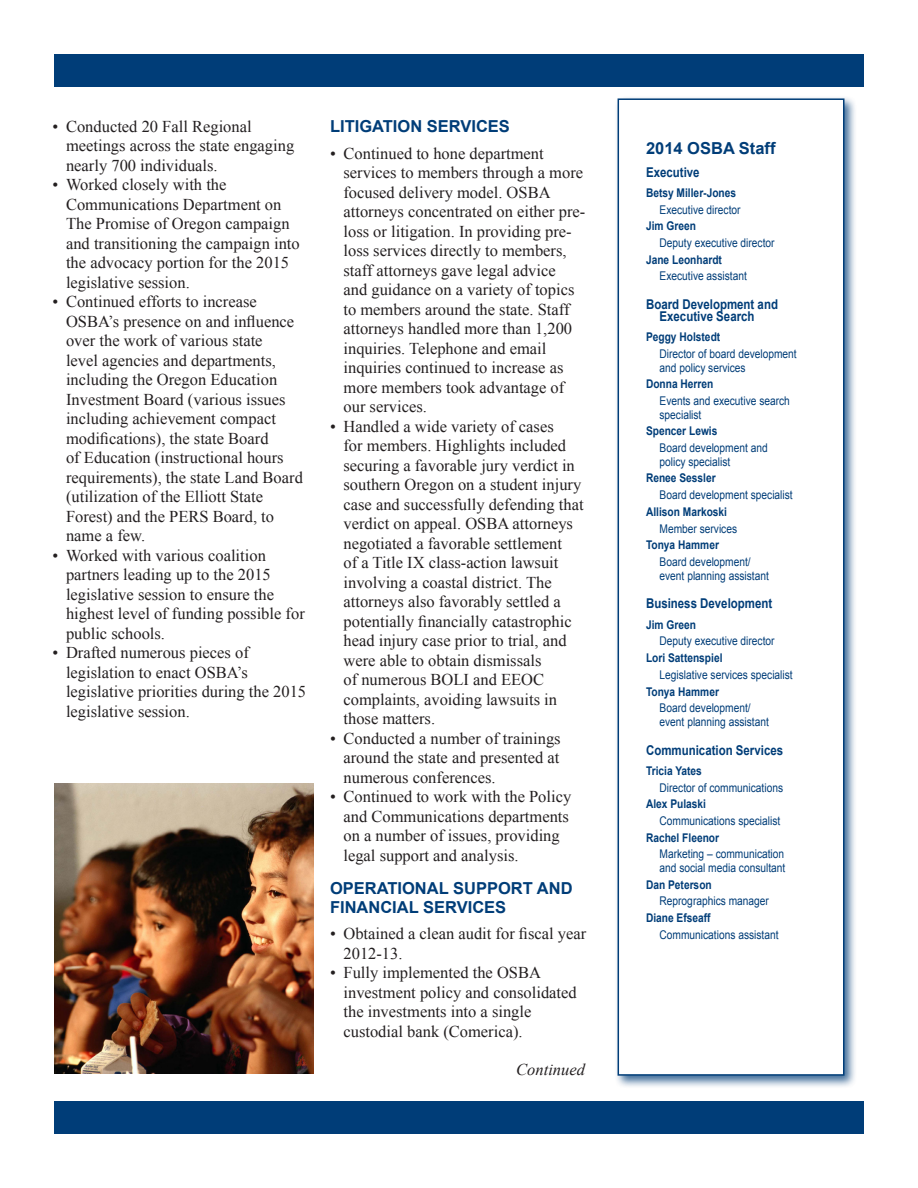
<style>
.page{position:relative;width:918px;height:1188px;background:#fff}
.page>*{position:absolute;margin:0;border:0;box-sizing:border-box;transform-origin:0 0}
.t1{font:16.5px/19.5px "Times New Roman";color:#231f20}
.Heading_1{font:700 16.5px/19.5px "Arial";color:#003d78}
.Body_no_indent{font:italic 16.5px "Times New Roman";color:#231f20}
.Director_list_headin{font:700 13.5px/12px "Arial";color:#003d78;scale:.85 1}
.Director_list{font:12px/13.5px "Arial";color:#003d78;scale:.85 1}
.Director_list-2{font:700 12px "Arial";color:#003d78;scale:.85 1}
</style>
<div class="page">
<div style="left:54px;top:54px;width:810px;height:33px;background:#003d78"></div>
<div style="left:614px;top:95px;width:244px;height:994px;background:#003d78;opacity:.75"></div>
<div style="left:618px;top:99px;width:226px;height:976px;background:#fff"></div>
<div style="left:618px;top:98px;width:226px;height:978px;border:2px solid #003d78"></div>
<div style="left:54px;top:1101px;width:810px;height:33px;background:#003d78"></div>
<img style="left:54px;top:784px;width:260px;height:290px">
<p class="t1" style="left:66px;top:116px;width:230px;text-indent:-14px">• Conducted 20 Fall Regional meetings across the state engaging nearly 700 individuals.</p>
<p class="t1" style="left:66px;top:175px;width:235px;text-indent:-14px">• Worked closely with the<br>Communications Department on<br>The Promise of Oregon campaign and transitioning the campaign into the advocacy portion for the 2015 legislative session.</p>
<p class="t1" style="left:66px;top:292px;width:238px;text-indent:-14px">• Continued efforts to increase<br>OSBA’s presence on and influence over the work of various state<br>level agencies and departments, including the Oregon Education<br>Investment Board (various issues including achievement compact modifications), the state Board<br>of Education (instructional hours requirements), the state Land Board (utilization of the Elliott State<br>Forest) and the PERS Board, to name a few.</p>
<p class="t1" style="left:66px;top:545px;width:240px;text-indent:-14px">• Worked with various coalition partners leading up to the 2015 legislative session to ensure the highest level of funding possible for public schools.</p>
<p class="t1" style="left:66px;top:643px;width:242px;text-indent:-14px">• Drafted numerous pieces of legislation to enact OSBA’s legislative priorities during the 2015 legislative session.</p>
<p class="Heading_1" style="left:330px;top:117px;width:181px">LITIGATION SERVICES</p>
<p class="t1" style="left:344px;top:143px;width:243px;text-indent:-14px">• Continued to hone department services to members through a more focused delivery model. OSBA attorneys concentrated on either pre&shy;loss or litigation. In providing pre&shy;loss services directly to members, staff attorneys gave legal advice<br>and guidance on a variety of topics to members around the state. Staff attorneys handled more than 1,200 inquiries. Telephone and email inquiries continued to increase as more members took advantage of our services.</p>
<p class="t1" style="left:344px;top:416px;width:242px;text-indent:-14px">• Handled a wide variety of cases<br>for members. Highlights included securing a favorable jury verdict in southern Oregon on a student injury case and successfully defending that verdict on appeal. OSBA attorneys negotiated a favorable settlement<br>of a Title IX class-action lawsuit involving a coastal district. The attorneys also favorably settled a potentially financially catastrophic head injury case prior to trial, and were able to obtain dismissals<br>of numerous BOLI and EEOC complaints, avoiding lawsuits in those matters.</p>
<p class="t1" style="left:344px;top:728px;width:219px;text-align:justify;text-indent:-14px">• Conducted a number of trainings around the state and presented at numerous conferences.</p>
<p class="t1" style="left:344px;top:787px;width:229px;text-indent:-14px">• Continued to work with the Policy and Communications departments on a number of issues, providing legal support and analysis.</p>
<p class="Heading_1" style="left:330px;top:879px;width:244px">OPERATIONAL SUPPORT AND<br>FINANCIAL SERVICES</p>
<p class="t1" style="left:344px;top:924px;width:244px;text-indent:-14px">• Obtained a clean audit for fiscal year<br>2012-13.</p>
<p class="t1" style="left:344px;top:963px;width:235px;text-indent:-14px">• Fully implemented the OSBA investment policy and consolidated the investments into a single custodial bank (Comerica).</p>
<p class="Body_no_indent" style="left:516px;top:1058px;width:70px">Continued</p>
<p class="Heading_1" style="left:646px;top:139px;width:131px">2014 OSBA Staff</p>
<p class="Director_list_headin" style="left:646px;top:166px;width:65px">Executive</p>
<p class="Director_list-2" style="left:646px;top:185px;width:108px">Betsy Miller-Jones</p>
<p class="Director_list" style="left:660px;top:203px;width:97px">Executive director</p>
<p class="Director_list-2" style="left:646px;top:218px;width:60px">Jim Green</p>
<p class="Director_list" style="left:660px;top:236px;width:137px">Deputy executive director</p>
<p class="Director_list-2" style="left:646px;top:252px;width:91px">Jane Leonhardt</p>
<p class="Director_list" style="left:660px;top:270px;width:104px">Executive assistant</p>
<p class="Director_list_headin" style="left:660px;top:299px;width:141px;text-indent:-14px">Board Development and<br>Executive Search</p>
<p class="Director_list-2" style="left:646px;top:329px;width:89px">Peggy Holstedt</p>
<p class="Director_list" style="left:660px;top:347px;width:163px">Director of board development and policy services</p>
<p class="Director_list-2" style="left:646px;top:376px;width:81px">Donna Herren</p>
<p class="Director_list" style="left:660px;top:394px;width:155px">Events and executive search specialist</p>
<p class="Director_list-2" style="left:646px;top:423px;width:86px">Spencer Lewis</p>
<p class="Director_list" style="left:660px;top:441px;width:129px">Board development and policy specialist</p>
<p class="Director_list-2" style="left:646px;top:470px;width:84px">Renee Sessler</p>
<p class="Director_list" style="left:660px;top:488px;width:158px">Board development specialist</p>
<p class="Director_list-2" style="left:646px;top:504px;width:97px">Allison Markoski</p>
<p class="Director_list" style="left:660px;top:522px;width:93px">Member services</p>
<p class="Director_list-2" style="left:646px;top:537px;width:87px">Tonya Hammer</p>
<p class="Director_list" style="left:660px;top:555px;width:130px">Board development/ event planning assistant</p>
<p class="Director_list_headin" style="left:646px;top:598px;width:150px">Business Development</p>
<p class="Director_list-2" style="left:646px;top:616px;width:60px">Jim Green</p>
<p class="Director_list" style="left:660px;top:634px;width:137px">Deputy executive director</p>
<p class="Director_list-2" style="left:646px;top:650px;width:92px">Lori Sattenspiel</p>
<p class="Director_list" style="left:660px;top:668px;width:158px">Legislative services specialist</p>
<p class="Director_list-2" style="left:646px;top:683px;width:87px">Tonya Hammer</p>
<p class="Director_list" style="left:660px;top:701px;width:130px">Board development/ event planning assistant</p>
<p class="Director_list_headin" style="left:646px;top:744px;width:163px">Communication Services</p>
<p class="Director_list-2" style="left:646px;top:763px;width:67px">Tricia Yates</p>
<p class="Director_list" style="left:660px;top:781px;width:147px">Director of communications</p>
<p class="Director_list-2" style="left:646px;top:796px;width:72px">Alex Pulaski</p>
<p class="Director_list" style="left:660px;top:814px;width:144px">Communications specialist</p>
<p class="Director_list-2" style="left:646px;top:830px;width:88px">Rachel Fleenor</p>
<p class="Director_list" style="left:660px;top:848px;width:150px">Marketing – communication and social media consultant</p>
<p class="Director_list-2" style="left:646px;top:877px;width:79px">Dan Peterson</p>
<p class="Director_list" style="left:660px;top:895px;width:130px">Reprographics manager</p>
<p class="Director_list-2" style="left:646px;top:910px;width:78px">Diane Efseaff</p>
<p class="Director_list" style="left:660px;top:928px;width:142px">Communications assistant</p>
</div>
